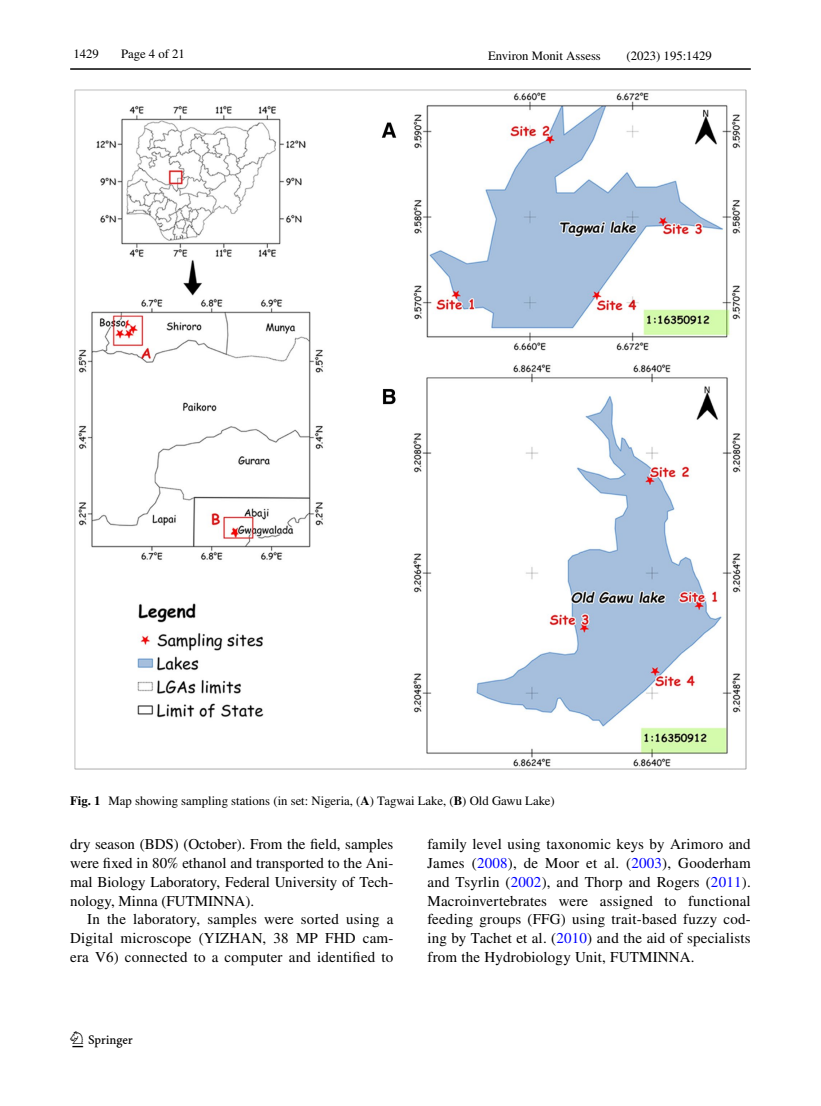
<style>
.page{position:relative;width:821px;height:1106px;background:#fff}
.page>*{position:absolute;margin:0;border:0;box-sizing:border-box;transform-origin:0 0}
.t1{font:22.5px "Springnew Regular 2";color:#000}
.t2{font:15px/18.8px "STIX";letter-spacing:.015em;color:#000;text-align:justify}
.t3{font:12.75px "STIX";color:#000}
.s1{font-weight:700}
.s2{color:#00f}
</style>
<div class="page">
<hr style="left:70px;top:68px;width:680px;height:2px;background:#000">
<img style="left:74px;top:89px;width:672px;height:680px">
<p class="t3" style="left:73px;top:45px;width:27px">1429</p>
<p class="t3" style="left:121px;top:45px;width:65px">Page 4 of 21</p>
<p class="t3" style="left:488px;top:47px;width:114px">Environ Monit Assess</p>
<p class="t3" style="left:626px;top:47px;width:87px">(2023) 195:1429</p>
<p class="t3" style="left:70px;top:791px;width:486px"><span class="s1">Fig. 1</span> Map showing sampling stations (in set: Nigeria, (<span class="s1">A</span>) Tagwai Lake, (<span class="s1">B</span>) Old Gawu Lake)</p>
<p class="t2" style="left:70px;top:836px;width:325px">dry season (BDS) (October). From the field, samples were fixed in 80% ethanol and transported to the Ani&shy;mal Biology Laboratory, Federal University of Tech&shy;nology, Minna (FUTMINNA).</p>
<p class="t2" style="left:70px;top:911px;width:325px;text-indent:17px">In the laboratory, samples were sorted using a Digital microscope (YIZHAN, 38 MP FHD cam&shy;era V6) connected to a computer and identified to</p>
<h1 class="t1" style="left:72px;top:1031px;width:62px">1 3</h1>
<p class="t2" style="left:427px;top:836px;width:325px">family level using taxonomic keys by Arimoro and James (<span class="s2">2008</span>), de Moor et al. (<span class="s2">2003</span>), Gooderham and Tsyrlin (<span class="s2">2002</span>), and Thorp and Rogers (<span class="s2">2011</span>).<br>Macroinvertebrates were assigned to functional feeding groups (FFG) using trait-based fuzzy cod&shy;ing by Tachet et al. (<span class="s2">2010</span>) and the aid of specialists from the Hydrobiology Unit, FUTMINNA.</p>
</div>
